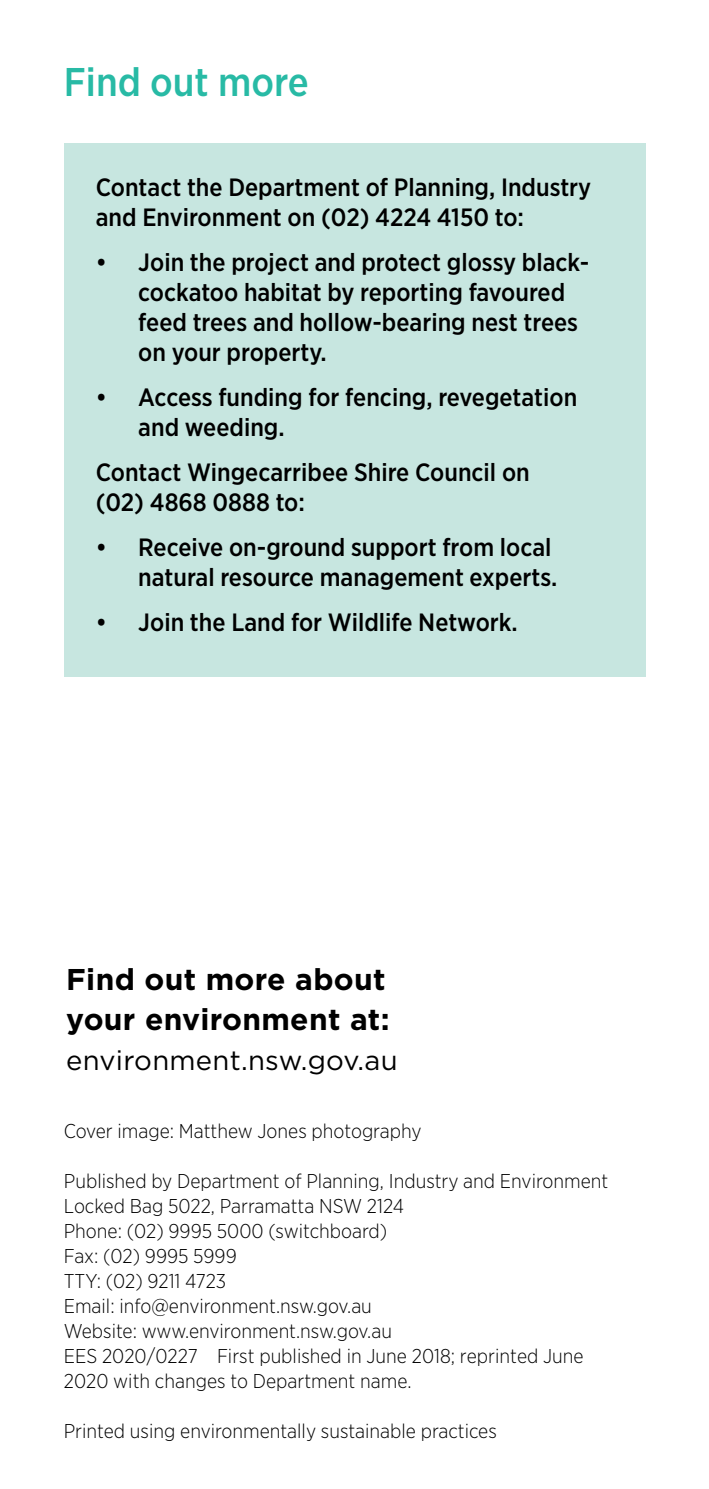
<style>
.page{position:relative;width:709px;height:1489px;background:#fff}
.page>*{position:absolute;margin:0;border:0;box-sizing:border-box;transform-origin:0 0}
.Heading_1{font:500 40px "Gotham Narrow";color:#28baa5}
.Imprint_font_white{font:700 30px/40px "Gotham";letter-spacing:.01em;color:#000}
.Imprint_font_white-2{font:27.5px "Gotham";letter-spacing:.01em;color:#000}
.White_body_copy_-_ba{font:500 25px/30px "Gotham Narrow";color:#000}
.Imprint_font_white-3{font:300 20px/25px "Gotham Narrow";color:#000}
</style>
<div class="page">
<div style="left:64px;top:144px;width:581px;height:533px;background:#c7e6e0"></div>
<p class="Heading_1" style="left:64px;top:56px;width:246px">Find out more</p>
<p class="White_body_copy_-_ba" style="left:96px;top:171px;width:497px">Contact the Department of Planning, Industry and Environment on (02) 4224 4150 to:</p>
<p class="White_body_copy_-_ba" style="left:138px;top:246px;width:452px;text-indent:-43px">• Join the project and protect glossy black&shy;cockatoo habitat by reporting favoured feed trees and hollow-bearing nest trees on your property.</p>
<p class="White_body_copy_-_ba" style="left:138px;top:381px;width:440px;text-indent:-43px">• Access funding for fencing, revegetation and weeding.</p>
<p class="White_body_copy_-_ba" style="left:96px;top:456px;width:435px">Contact Wingecarribee Shire Council on (02) 4868 0888 to:</p>
<p class="White_body_copy_-_ba" style="left:96px;top:531px;width:463px;text-align:right">• Receive on-ground support from local natural resource management experts.</p>
<p class="White_body_copy_-_ba" style="left:96px;top:606px;width:423px">• Join the Land for Wildlife Network.</p>
<p class="Imprint_font_white" style="left:66px;top:958px;width:325px">Find out more about your environment at:</p>
<p class="Imprint_font_white-2" style="left:66px;top:1042px;width:333px">environment.nsw.gov.au</p>
<p class="Imprint_font_white-3" style="left:64px;top:1117px;width:359px">Cover image: Matthew Jones photography</p>
<p class="Imprint_font_white-3" style="left:64px;top:1167px;width:546px">Published by Department of Planning, Industry and Environment Locked Bag 5022, Parramatta NSW 2124<br>Phone: (02) 9995 5000 (switchboard)<br>Fax: (02) 9995 5999<br>TTY: (02) 9211 4723<br>Email: info@environment.nsw.gov.au<br>Website: www.environment.nsw.gov.au<br>EES 2020/0227 First published in June 2018; reprinted June 2020 with changes to Department name.</p>
<p class="Imprint_font_white-3" style="left:64px;top:1417px;width:434px">Printed using environmentally sustainable practices</p>
</div>
